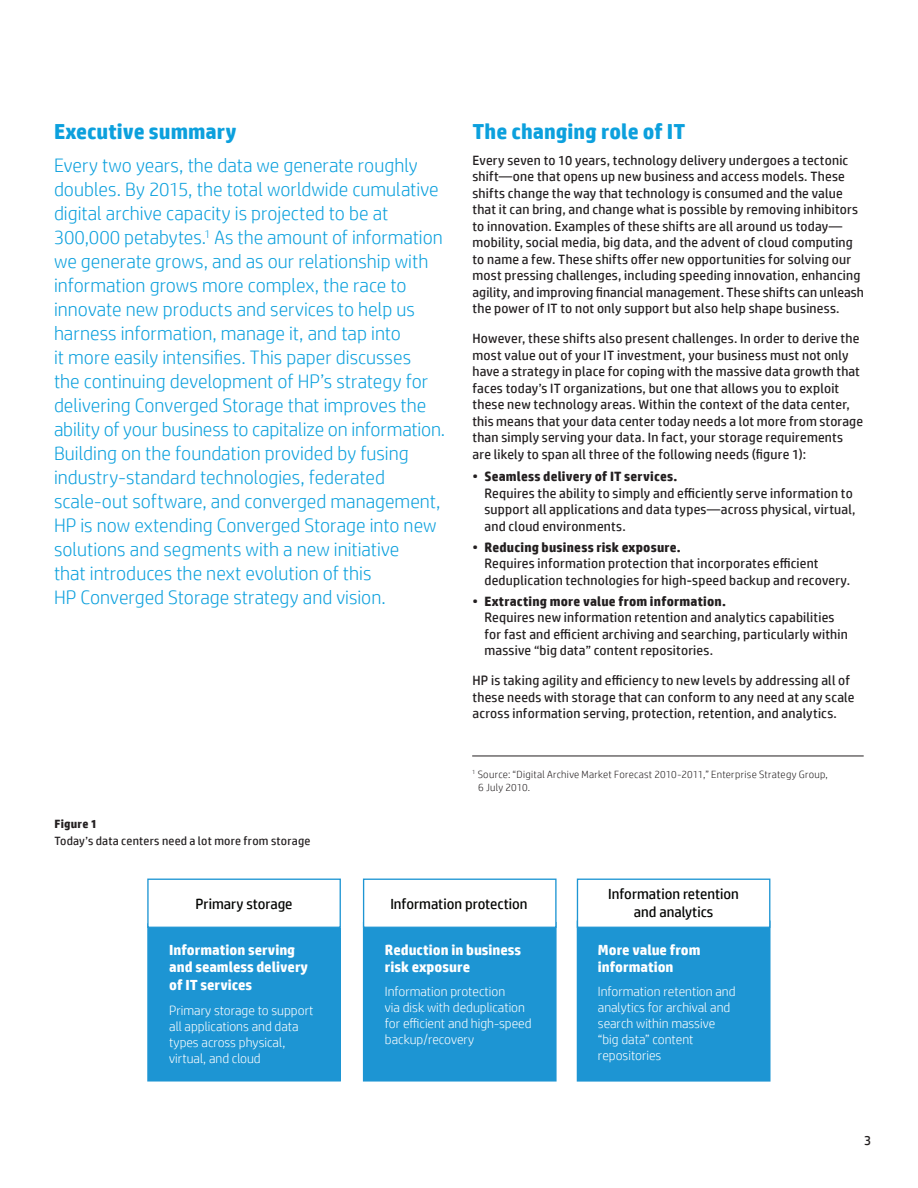
<style>
.page{position:relative;width:918px;height:1188px;background:#fff}
.page>*{position:absolute;margin:0;border:0;box-sizing:border-box;transform-origin:0 0}
.t1{font:700 21.75px "HP Simplified";color:#0ca0dd}
.t2{font:300 19.5px/24px "HP Simplified";color:#0ca0dd}
.t3{font:700 14.7px/17.7px "HP Simplified";color:#fff}
.t4{font:14.7px/17.7px "HP Simplified";color:#040503;text-align:center}
.t5{font:13.5px/16.5px "HP Simplified";letter-spacing:.015em;color:#231f20}
.t6{font:300 13.35px/16px "HP Simplified";color:#fff}
.t7{font:12px "HP Simplified";letter-spacing:.02em;color:#231f20}
.t8{font:700 12px "HP Simplified";letter-spacing:.02em;color:#231f20}
.t9{font:300 10.5px/13.5px "HP Simplified";letter-spacing:.025em;color:#231f20}
.s1{font-weight:700}
</style>
<div class="page">
<div style="left:148px;top:924px;width:192px;height:157px;background:#1d95d3"></div>
<div style="left:147px;top:923px;width:194px;height:159px;border:1px solid #1d95d3"></div>
<div style="left:364px;top:923px;width:192px;height:158px;background:#1d95d3"></div>
<div style="left:363px;top:922px;width:194px;height:160px;border:1px solid #1d95d3"></div>
<div style="left:577px;top:921px;width:193px;height:160px;background:#1d95d3"></div>
<div style="left:577px;top:921px;width:194px;height:161px;border:1px solid #1d95d3"></div>
<div style="left:148px;top:879px;width:192px;height:48px;background:#fff"></div>
<div style="left:147px;top:879px;width:194px;height:49px;border:1px solid #1d95d3"></div>
<div style="left:364px;top:879px;width:192px;height:48px;background:#fff"></div>
<div style="left:363px;top:879px;width:194px;height:49px;border:1px solid #1d95d3"></div>
<div style="left:577px;top:879px;width:193px;height:48px;background:#fff"></div>
<div style="left:577px;top:879px;width:193px;height:49px;border:1px solid #1d95d3"></div>
<hr style="left:472px;top:756px;width:392px;height:1px;background:#231f20">
<h1 class="t1" style="left:54px;top:119px;width:184px">Executive summary</h1>
<p class="t2" style="left:54px;top:153px;width:393px">Every two years, the data we generate roughly doubles. By 2015, the total worldwide cumulative digital archive capacity is projected to be at 300,000 petabytes.<sup>1</sup> As the amount of information we generate grows, and as our relationship with information grows more complex, the race to innovate new products and services to help us harness information, manage it, and tap into<br>it more easily intensifies. This paper discusses<br>the continuing development of HP’s strategy for delivering Converged Storage that improves the ability of your business to capitalize on information.<br>Building on the foundation provided by fusing industry-standard technologies, federated scale-out software, and converged management, HP is now extending Converged Storage into new solutions and segments with a new initiative<br>that introduces the next evolution of this<br>HP Converged Storage strategy and vision.</p>
<p class="t8" style="left:54px;top:817px;width:44px">Figure 1</p>
<p class="t7" style="left:54px;top:834px;width:258px">Today’s data centers need a lot more from storage</p>
<h1 class="t1" style="left:472px;top:119px;width:214px">The changing role of IT</h1>
<p class="t5" style="left:472px;top:152px;width:393px">Every seven to 10 years, technology delivery undergoes a tectonic shift—one that opens up new business and access models. These shifts change the way that technology is consumed and the value that it can bring, and change what is possible by removing inhibitors to innovation. Examples of these shifts are all around us today— mobility, social media, big data, and the advent of cloud computing to name a few. These shifts offer new opportunities for solving our most pressing challenges, including speeding innovation, enhancing agility, and improving financial management. These shifts can unleash the power of IT to not only support but also help shape business.</p>
<p class="t5" style="left:472px;top:330px;width:392px">However, these shifts also present challenges. In order to derive the most value out of your IT investment, your business must not only have a strategy in place for coping with the massive data growth that faces today’s IT organizations, but one that allows you to exploit these new technology areas. Within the context of the data center, this means that your data center today needs a lot more from storage than simply serving your data. In fact, your storage requirements are likely to span all three of the following needs (figure 1):</p>
<p class="t5" style="left:485px;top:468px;width:373px;text-indent:-12px">• <span class="s1">Seamless delivery of IT services.<br></span>Requires the ability to simply and efficiently serve information to support all applications and data types—across physical, virtual, and cloud environments.</p>
<p class="t5" style="left:485px;top:539px;width:367px;text-indent:-12px">• <span class="s1">Reducing business risk exposure.<br></span>Requires information protection that incorporates efficient deduplication technologies for high-speed backup and recovery.</p>
<p class="t5" style="left:485px;top:593px;width:365px;text-indent:-12px">• <span class="s1">Extracting more value from information.<br></span>Requires new information retention and analytics capabilities for fast and efficient archiving and searching, particularly within massive “big data” content repositories.</p>
<p class="t5" style="left:472px;top:672px;width:384px">HP is taking agility and efficiency to new levels by addressing all of these needs with storage that can conform to any need at any scale across information serving, protection, retention, and analytics.</p>
<p class="t9" style="left:478px;top:767px;width:351px;text-indent:-6px"><sup>1</sup> Source: “Digital Archive Market Forecast 2010-2011,” Enterprise Strategy Group,<br>6 July 2010.</p>
<p class="t4" style="left:196px;top:894px;width:99px">Primary storage</p>
<p class="t4" style="left:390px;top:894px;width:139px">Information protection</p>
<p class="t4" style="left:608px;top:885px;width:132px">Information retention and analytics</p>
<p class="t3" style="left:169px;top:940px;width:140px">Information serving and seamless delivery of IT services</p>
<p class="t6" style="left:169px;top:1002px;width:146px">Primary storage to support all applications and data types across physical, virtual, and cloud</p>
<p class="t3" style="left:598px;top:940px;width:104px">More value from information</p>
<p class="t6" style="left:598px;top:983px;width:139px">Information retention and analytics for archival and search within massive “big data” content repositories</p>
<p class="t3" style="left:385px;top:940px;width:138px">Reduction in business risk exposure</p>
<p class="t6" style="left:385px;top:983px;width:148px">Information protection<br>via disk with deduplication for efficient and high-speed backup/recovery</p>
<p class="t5" style="left:864px;top:1132px;width:9px">3</p>
</div>
